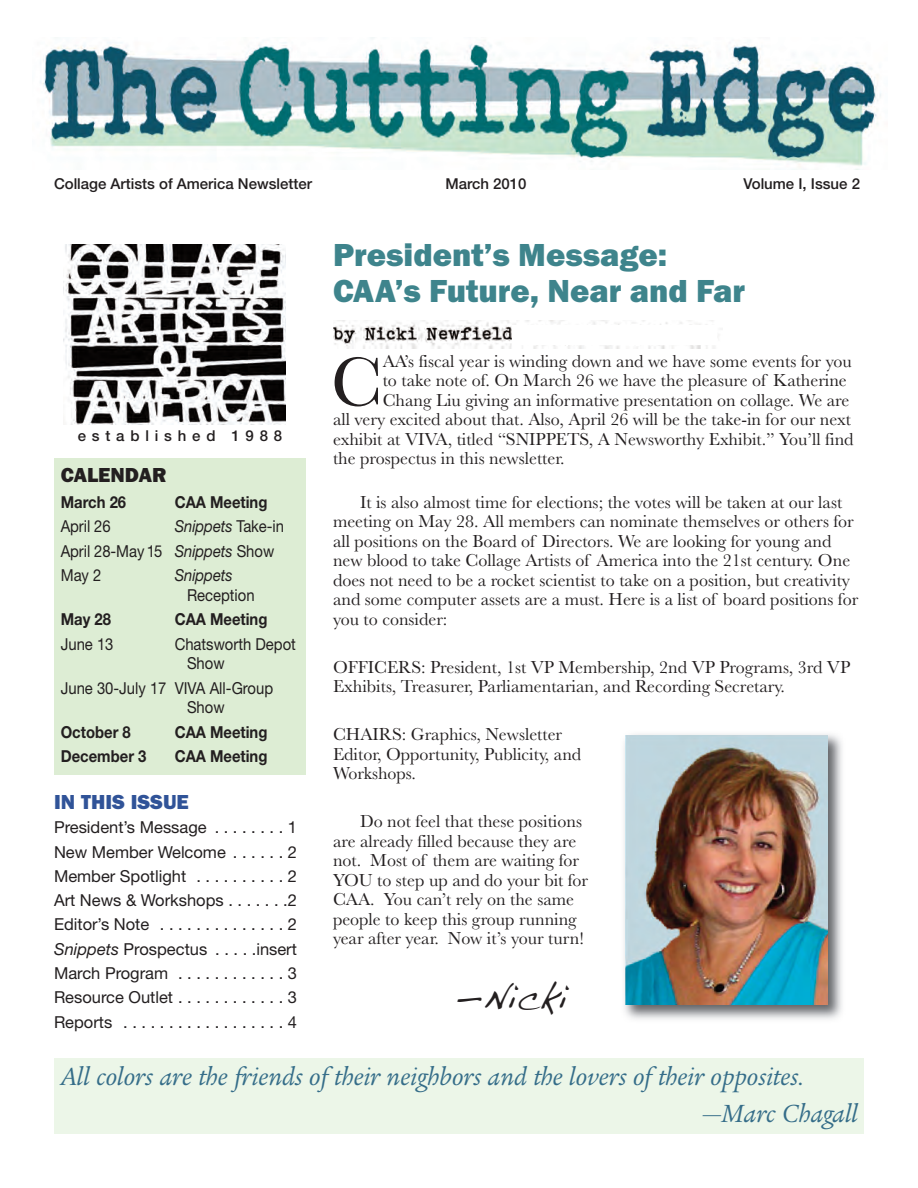
<style>
.page{position:relative;width:918px;height:1188px;background:#fff}
.page>*{position:absolute;margin:0;border:0;box-sizing:border-box;transform-origin:0 0}
.t1{font:72.15px "Baskerville";color:#231f20}
.t2{font:36px "Handwriting Dakota";color:#231f20}
.t3{font:800 33px/36px "Franklin Got Md ITC";color:#3e848c}
.t4{font:italic 27px/36.9px "Legacy Ser ITC";color:#356d89}
.t5{font:800 21px "Franklin Got Md ITC";color:#305398}
.t6{font:800 21px "Franklin Got Md ITC";color:#231f20}
.t7{font:18px/19.5px "Baskerville";color:#231f20}
.t8{font:16.5px/24.3px "Helvetica Neue";color:#231f20;text-align:justify}
.t9{font:16.5px/24.3px "Helvetica Neue";color:#231f20;scale:.9 1}
.t10{font:700 16.5px "Helvetica Neue";color:#231f20;scale:.9 1}
.t11{font:italic 16.5px "Helvetica Neue";letter-spacing:-.005em;color:#231f20;scale:.9 1}
.t12{font:500 15px "Helvetica Neue";color:#231f20}
.t13{font:500 15px "Helvetica Neue";letter-spacing:.385em;color:#231f20}
.s1{font-style:italic}
</style>
<div class="page">
<div style="left:54px;top:458px;width:252px;height:317px;background:#ddedd4"></div>
<img style="left:63px;top:244px;width:222px;height:180px">
<div style="left:54px;top:1059px;width:810px;height:75px;background:#ecf6e8"></div>
<img style="left:624px;top:734px;width:218px;height:286px">
<img style="left:626px;top:735px;width:202px;height:270px">
<img style="left:40px;top:38px;width:841px;height:132px">
<img style="left:333px;top:321px;width:382px;height:28px">
<div style="left:512px;top:326px;width:205px;height:19px;background:#fff"></div>
<p class="t12" style="left:54px;top:179px;width:260px">Collage Artists of America Newsletter</p>
<p class="t12" style="left:445px;top:179px;width:83px">March 2010</p>
<p class="t12" style="left:743px;top:179px;width:118px">Volume I, Issue 2</p>
<h3 class="t3" style="left:333px;top:237px;width:414px">President’s Message:<br>CAA’s Future, Near and Far</h3>
<h1 class="t1" style="left:331px;top:338px;width:53px">C</h1>
<p class="t7" style="left:383px;top:351px;width:471px">AA’s fiscal year is winding down and we have some events for you</p>
<p class="t7" style="left:383px;top:370px;width:466px">to take note of. On March 26 we have the pleasure of Katherine</p>
<p class="t7" style="left:383px;top:390px;width:468px">Chang Liu giving an informative presentation on collage. We are</p>
<p class="t7" style="left:333px;top:409px;width:519px">all very excited about that. Also, April 26 will be the take-in for our next</p>
<p class="t7" style="left:333px;top:429px;width:522px">exhibit at VIVA, titled “SNIPPETS, A Newsworthy Exhibit.” You’ll find</p>
<p class="t7" style="left:333px;top:448px;width:233px">the prospectus in this newsletter.</p>
<p class="t7" style="left:333px;top:492px;width:527px;text-indent:27px">It is also almost time for elections; the votes will be taken at our last meeting on May 28. All members can nominate themselves or others for all positions on the Board of Directors. We are looking for young and new blood to take Collage Artists of America into the 21st century. One does not need to be a rocket scientist to take on a position, but creativity and some computer assets are a must. Here is a list of board positions for you to consider:</p>
<p class="t7" style="left:333px;top:657px;width:519px">OFFICERS: President, 1st VP Membership, 2nd VP Programs, 3rd VP<br>Exhibits, Treasurer, Parliamentarian, and Recording Secretary.</p>
<p class="t7" style="left:333px;top:724px;width:250px">CHAIRS: Graphics, Newsletter<br>Editor, Opportunity, Publicity, and<br>Workshops.</p>
<p class="t7" style="left:333px;top:811px;width:257px;text-indent:27px">Do not feel that these positions are already filled because they are not. Most of them are waiting for<br>YOU to step up and do your bit for<br>CAA. You can’t rely on the same people to keep this group running year after year. Now it’s your turn!</p>
<p class="t13" style="left:78px;top:430px;width:206px">established 1988</p>
<p class="t6" style="left:61px;top:463px;width:107px">CALENDAR</p>
<p class="t10" style="left:61px;top:496px;width:74px">March 26</p>
<p class="t10" style="left:175px;top:496px;width:105px">CAA Meeting</p>
<p class="t9" style="left:61px;top:516px;width:57px">April 26</p>
<p class="t9" style="left:61px;top:516px;width:250px;text-indent:114px"><span class="s1">Snippets</span> Take-in<br>April 28-May 15 <span class="s1">Snippets</span> Show<br>May 2</p>
<p class="t11" style="left:175px;top:569px;width:66px">Snippets</p>
<p class="t9" style="left:187px;top:585px;width:77px">Reception</p>
<p class="t10" style="left:61px;top:613px;width:57px">May 28</p>
<p class="t10" style="left:175px;top:613px;width:105px">CAA Meeting</p>
<p class="t9" style="left:61px;top:633px;width:60px">June 13</p>
<p class="t9" style="left:187px;top:635px;width:122px;line-height:19.8px;text-indent:-12px">Chatsworth Depot<br>Show</p>
<p class="t9" style="left:187px;top:679px;width:97px;line-height:19.8px;text-indent:-126px">June 30-July 17 VIVA All-Group<br>Show</p>
<p class="t10" style="left:61px;top:726px;width:79px">October 8</p>
<p class="t10" style="left:175px;top:726px;width:105px">CAA Meeting</p>
<p class="t10" style="left:61px;top:750px;width:97px">December 3</p>
<p class="t10" style="left:175px;top:750px;width:105px">CAA Meeting</p>
<p class="t5" style="left:54px;top:790px;width:136px">IN THIS ISSUE</p>
<p class="t8" style="left:54px;top:817px;width:245px">President’s Message . . . . . . . . 1<br>New Member Welcome . . . . . . 2<br>Member Spotlight . . . . . . . . . . 2<br>Art News &amp; Workshops . . . . . . .2<br>Editor’s Note . . . . . . . . . . . . . . 2<br><span class="s1">Snippets</span> Prospectus . . . . .insert March Program . . . . . . . . . . . . 3<br>Resource Outlet . . . . . . . . . . . . 3<br>Reports . . . . . . . . . . . . . . . . . . 4</p>
<h3 class="t4" style="left:702px;top:1057px;width:157px;text-indent:-642px">All colors are the friends of their neighbors and the lovers of their opposites. —Marc Chagall</h3>
<h2 class="t2" style="left:456px;top:975px;width:114px">—Nicki</h2>
</div>
